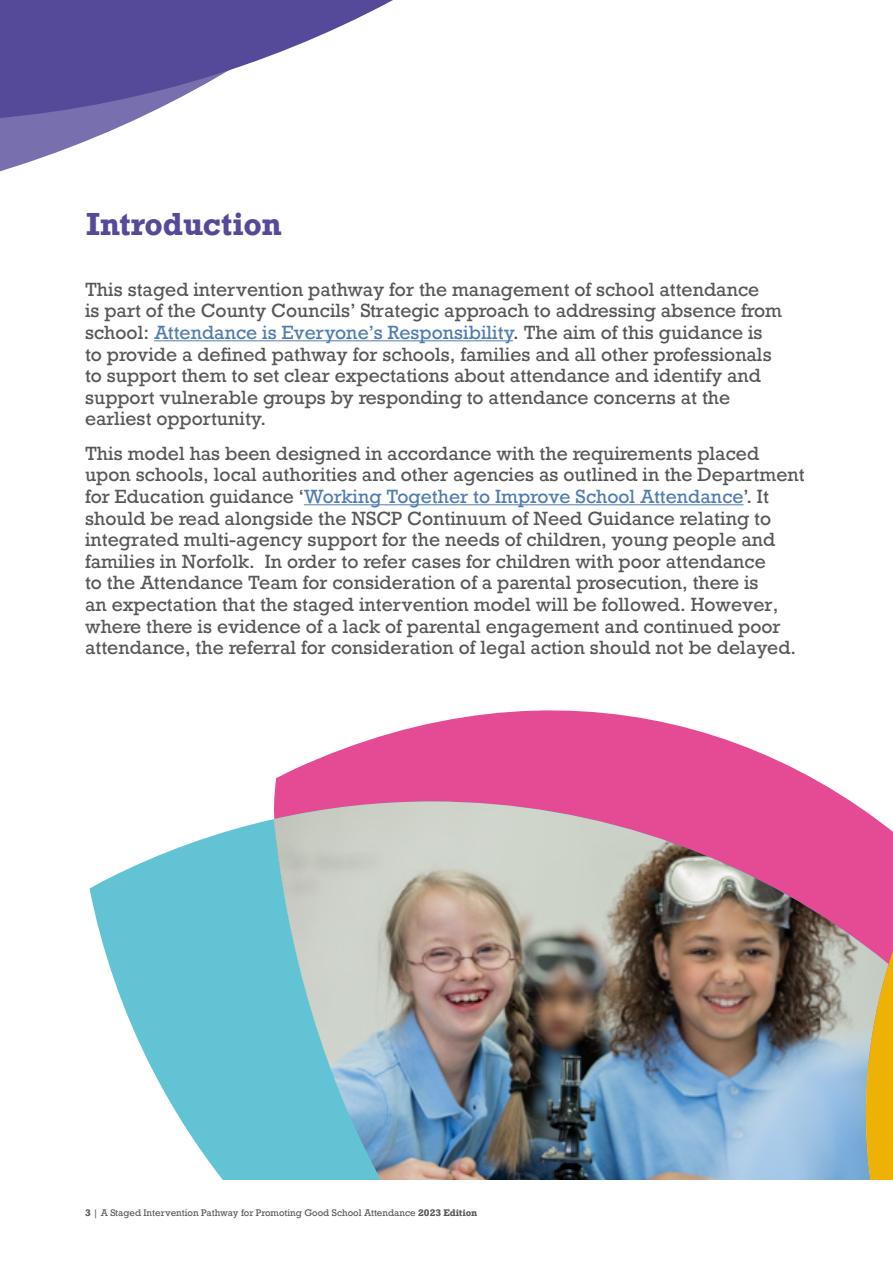
<style>
.page{position:relative;width:893px;height:1263px;background:#fff}
.page>*{position:absolute;margin:0;border:0;box-sizing:border-box;transform-origin:0 0}
.Header_2{font:700 30px "Rockwell";color:#554a9a}
.Paragraph{font:18px/21.6px "Rockwell";color:#575756}
.t1{font:9px "Rockwell";color:#575756}
.s1{color:#527caf}
.s2{font-weight:700}
</style>
<div class="page">
<hr style="left:154px;top:340px;width:359px;height:1px;background:#527caf">
<hr style="left:304px;top:504px;width:440px;height:1px;background:#527caf">
<svg style="left:293px;top:710px;width:504px;height:60px;fill:#e54b94"></svg>
<svg style="left:90px;top:819px;width:184px;height:361px;fill:#62c3d4"></svg>
<div style="left:274px;top:770px;width:576px;height:31px;background:#e54b94"></div>
<img style="left:274px;top:801px;width:578px;height:379px">
<svg style="left:852px;top:802px;width:41px;height:378px;background:#d6957f"></svg>
<svg style="left:0;top:122px;width:130px;height:50px;fill:#776fae"></svg>
<svg style="left:0;top:0;width:393px;height:122px;fill:#554a9a"></svg>
<h2 class="Header_2" style="left:87px;top:205px;width:197px">Introduction</h2>
<p class="Paragraph" style="left:85px;top:279px;width:698px">This staged intervention pathway for the management of school attendance<br>is part of the County Councils’ Strategic approach to addressing absence from school: <span class="s1">Attendance is Everyone’s Responsibility</span>. The aim of this guidance is to provide a defined pathway for schools, families and all other professionals to support them to set clear expectations about attendance and identify and support vulnerable groups by responding to attendance concerns at the earliest opportunity.</p>
<p class="Paragraph" style="left:85px;top:443px;width:721px">This model has been designed in accordance with the requirements placed upon schools, local authorities and other agencies as outlined in the Department for Education guidance ‘<span class="s1">Working Together to Improve School Attendance</span>’. It should be read alongside the NSCP Continuum of Need Guidance relating to integrated multi-agency support for the needs of children, young people and families in Norfolk. In order to refer cases for children with poor attendance<br>to the Attendance Team for consideration of a parental prosecution, there is<br>an expectation that the staged intervention model will be followed. However, where there is evidence of a lack of parental engagement and continued poor attendance, the referral for consideration of legal action should not be delayed.</p>
<p class="t1" style="left:85px;top:1207px;width:394px"><span class="s2">3</span> | A Staged Intervention Pathway for Promoting Good School Attendance <span class="s2">2023 Edition</span></p>
</div>
